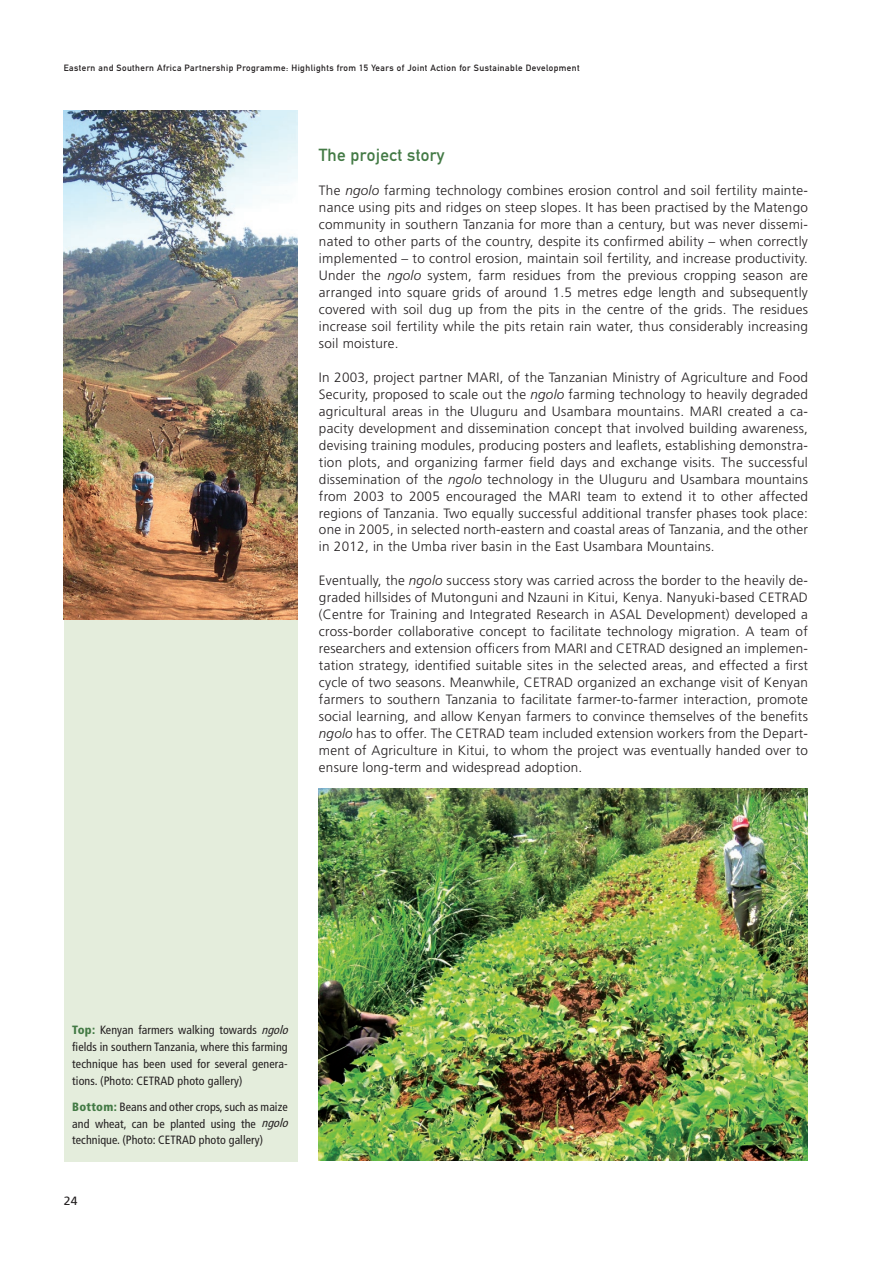
<style>
.page{position:relative;width:893px;height:1263px;background:#fff}
.page>*{position:absolute;margin:0;border:0;box-sizing:border-box;transform-origin:0 0}
.t1{font:17.25px "DIN Mittelschrift";letter-spacing:.02em;color:#437a45}
.t2{font:300 13.5px/17px "Frutiger";letter-spacing:.02em;color:#231f20;text-align:justify}
.t3{font:condensed 12px/17px "Frutiger";letter-spacing:.01em;color:#231f20}
.t4{font:12px "Frutiger";color:#231f20}
.t5{font:9px "DIN Mittelschrift";letter-spacing:.05em;color:#231f20}
.s1{font-style:italic}
.s2{font-weight:900;color:#437a45}
</style>
<div class="page">
<div style="left:64px;top:280px;width:234px;height:881px;background:#e4eddc"></div>
<img style="left:319px;top:789px;width:489px;height:372px">
<img style="left:64px;top:111px;width:234px;height:508px">
<p class="t5" style="left:64px;top:62px;width:517px">Eastern and Southern Africa Partnership Programme: Highlights from 15 Years of Joint Action for Sustainable Development</p>
<p class="t1" style="left:319px;top:145px;width:127px">The project story</p>
<p class="t2" style="left:319px;top:182px;width:491px">The <span class="s1">ngolo</span> farming technology combines erosion control and soil fertility mainte&shy;nance using pits and ridges on steep slopes. It has been practised by the Matengo community in southern Tanzania for more than a century, but was never dissemi&shy;nated to other parts of the country, despite its confirmed ability – when correctly implemented – to control erosion, maintain soil fertility, and increase productivity.<br>Under the <span class="s1">ngolo</span> system, farm residues from the previous cropping season are arranged into square grids of around 1.5 metres edge length and subsequently covered with soil dug up from the pits in the centre of the grids. The residues increase soil fertility while the pits retain rain water, thus considerably increasing soil moisture.</p>
<p class="t2" style="left:319px;top:369px;width:491px">In 2003, project partner MARI, of the Tanzanian Ministry of Agriculture and Food Security, proposed to scale out the <span class="s1">ngolo</span> farming technology to heavily degraded agricultural areas in the Uluguru and Usambara mountains. MARI created a ca&shy;pacity development and dissemination concept that involved building awareness, devising training modules, producing posters and leaflets, establishing demonstra&shy;tion plots, and organizing farmer field days and exchange visits. The successful dissemination of the <span class="s1">ngolo</span> technology in the Uluguru and Usambara mountains from 2003 to 2005 encouraged the MARI team to extend it to other affected regions of Tanzania. Two equally successful additional transfer phases took place: one in 2005, in selected north-eastern and coastal areas of Tanzania, and the other in 2012, in the Umba river basin in the East Usambara Mountains.</p>
<p class="t2" style="left:319px;top:572px;width:491px">Eventually, the <span class="s1">ngolo</span> success story was carried across the border to the heavily de&shy;graded hillsides of Mutonguni and Nzauni in Kitui, Kenya. Nanyuki-based CETRAD (Centre for Training and Integrated Research in ASAL Development) developed a cross-border collaborative concept to facilitate technology migration. A team of researchers and extension officers from MARI and CETRAD designed an implemen&shy;tation strategy, identified suitable sites in the selected areas, and effected a first cycle of two seasons. Meanwhile, CETRAD organized an exchange visit of Kenyan farmers to southern Tanzania to facilitate farmer-to-farmer interaction, promote social learning, and allow Kenyan farmers to convince themselves of the benefits <span class="s1">ngolo</span> has to offer. The CETRAD team included extension workers from the Depart&shy;ment of Agriculture in Kitui, to whom the project was eventually handed over to ensure long-term and widespread adoption.</p>
<p class="t3" style="left:72px;top:1022px;width:221px"><span class="s2">Top:</span> Kenyan farmers walking towards <span class="s1">ngolo </span>fields in southern Tanzania, where this farming technique has been used for several genera&shy;tions. (Photo: CETRAD photo gallery)</p>
<p class="t3" style="left:72px;top:1098px;width:221px"><span class="s2">Bottom:</span> Beans and other crops, such as maize and wheat, can be planted using the <span class="s1">ngolo </span>technique. (Photo: CETRAD photo gallery)</p>
<p class="t4" style="left:64px;top:1194px;width:15px">24</p>
</div>
